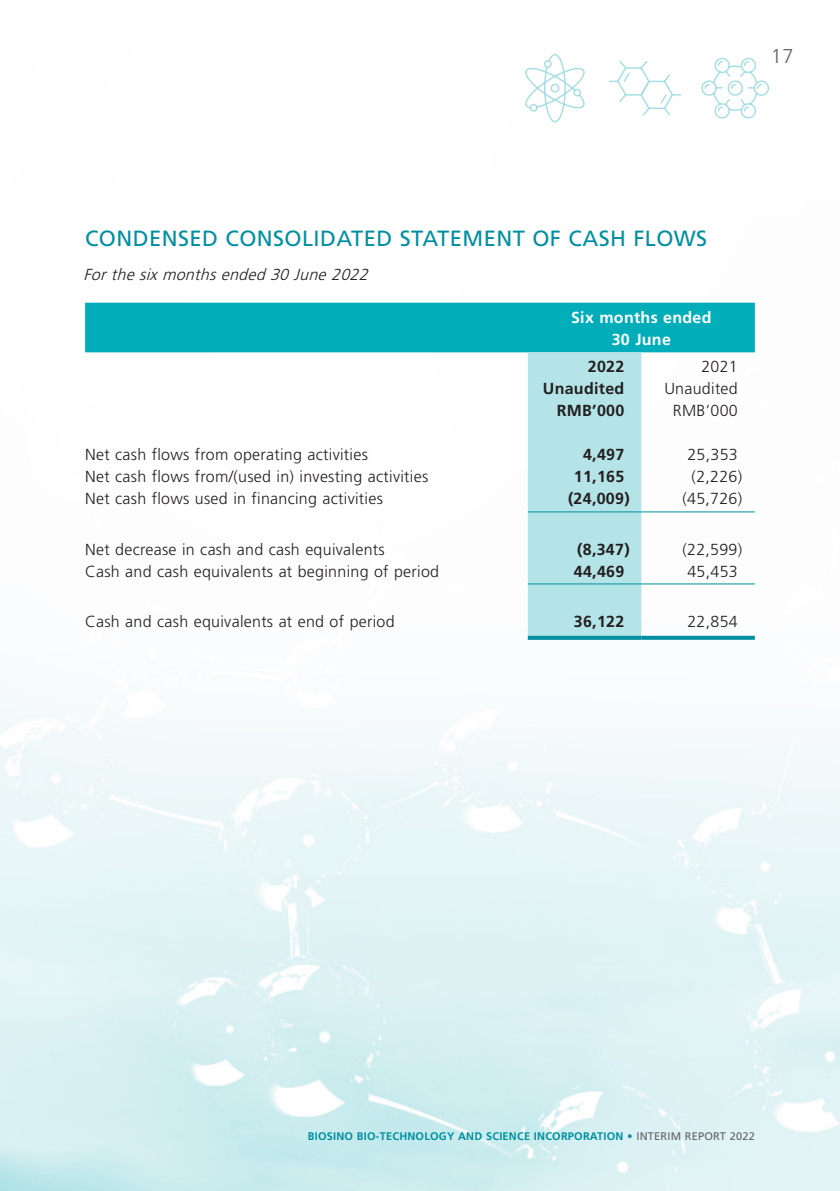
<style>
.page{position:relative;width:840px;height:1191px;background:#fff}
.page>*{position:absolute;margin:0;border:0;box-sizing:border-box;transform-origin:0 0}
.Heading_1{font:22px "Frutiger LT Std";letter-spacing:.02em;color:#008fa1}
.t1{font:300 20px "Frutiger LT Std";color:#636366}
.Body_Text{font:300 16px "Frutiger LT Std";letter-spacing:.02em;color:#231f20}
.Body_Text-2{font:700 16px "Frutiger LT Std";letter-spacing:.02em;color:#231f20}
.Body_Text-3{font:italic 300 16px "Frutiger LT Std";color:#231f20}
.Body_Text-4{font:700 16px "Frutiger LT Std";letter-spacing:.02em;color:#fff}
.t2{font:700 11px "Frutiger LT Std";letter-spacing:.02em;color:#008fa1}
.s1{font-weight:400;color:#636366}
</style>
<div class="page">
<img style="left:0;top:87px;width:839px;height:1104px">
<svg style="left:521px;top:54px;width:67px;height:69px"></svg>
<svg style="left:608px;top:61px;width:73px;height:56px"></svg>
<svg style="left:701px;top:57px;width:68px;height:64px"></svg>
<svg style="left:85px;top:303px;width:669px;height:337px"></svg>
<hr style="left:527px;top:511px;width:114px;height:1px;background:#008fa1">
<hr style="left:641px;top:511px;width:113px;height:1px;background:#008fa1">
<hr style="left:527px;top:583px;width:114px;height:1px;background:#008fa1">
<hr style="left:641px;top:583px;width:113px;height:1px;background:#008fa1">
<svg style="left:527px;top:636px;width:114px;height:4px"></svg>
<svg style="left:641px;top:636px;width:113px;height:4px"></svg>
<p class="t1" style="left:770px;top:45px;width:24px">17</p>
<p class="Heading_1" style="left:85px;top:226px;width:623px">CONDENSED CONSOLIDATED STATEMENT OF CASH FLOWS</p>
<p class="Body_Text-3" style="left:83px;top:265px;width:290px">Forthesixmonthsended 30 June2022</p>
<p class="Body_Text-4" style="left:570px;top:308px;width:142px">Six months ended</p>
<p class="Body_Text-4" style="left:611px;top:330px;width:61px">30 June</p>
<p class="Body_Text-2" style="left:587px;top:357px;width:38px">2022</p>
<p class="Body_Text" style="left:701px;top:358px;width:38px">2021</p>
<p class="Body_Text-2" style="left:542px;top:379px;width:83px">Unaudited</p>
<p class="Body_Text" style="left:664px;top:380px;width:75px">Unaudited</p>
<p class="Body_Text-2" style="left:556px;top:401px;width:69px">RMB’000</p>
<p class="Body_Text" style="left:672px;top:402px;width:66px">RMB’000</p>
<p class="Body_Text" style="left:85px;top:446px;width:284px">Net cash flows from operating activities</p>
<p class="Body_Text-2" style="left:582px;top:445px;width:43px">4,497</p>
<p class="Body_Text" style="left:687px;top:446px;width:52px">25,353</p>
<p class="Body_Text" style="left:85px;top:468px;width:344px">Net cash flows from/(used in) investing activities</p>
<p class="Body_Text-2" style="left:573px;top:467px;width:52px">11,165</p>
<p class="Body_Text" style="left:691px;top:468px;width:52px">(2,226)</p>
<p class="Body_Text" style="left:85px;top:490px;width:299px">Net cash flows used in financing activities</p>
<p class="Body_Text-2" style="left:567px;top:489px;width:63px">(24,009)</p>
<p class="Body_Text" style="left:682px;top:490px;width:61px">(45,726)</p>
<p class="Body_Text" style="left:85px;top:540px;width:301px">Net decrease in cash and cash equivalents</p>
<p class="Body_Text-2" style="left:577px;top:539px;width:54px">(8,347)</p>
<p class="Body_Text" style="left:682px;top:540px;width:61px">(22,599)</p>
<p class="Body_Text" style="left:85px;top:562px;width:355px">Cash and cash equivalents at beginning of period</p>
<p class="Body_Text-2" style="left:573px;top:561px;width:52px">44,469</p>
<p class="Body_Text" style="left:687px;top:562px;width:52px">45,453</p>
<p class="Body_Text" style="left:85px;top:612px;width:311px">Cash and cash equivalents at end of period</p>
<p class="Body_Text-2" style="left:573px;top:611px;width:52px">36,122</p>
<p class="Body_Text" style="left:687px;top:612px;width:52px">22,854</p>
<p class="t2" style="left:308px;top:1129px;width:448px">BIOSINO BIO-TECHNOLOGY AND SCIENCE INCORPORATION • <span class="s1">INTERIM REPORT 2022</span></p>
</div>
